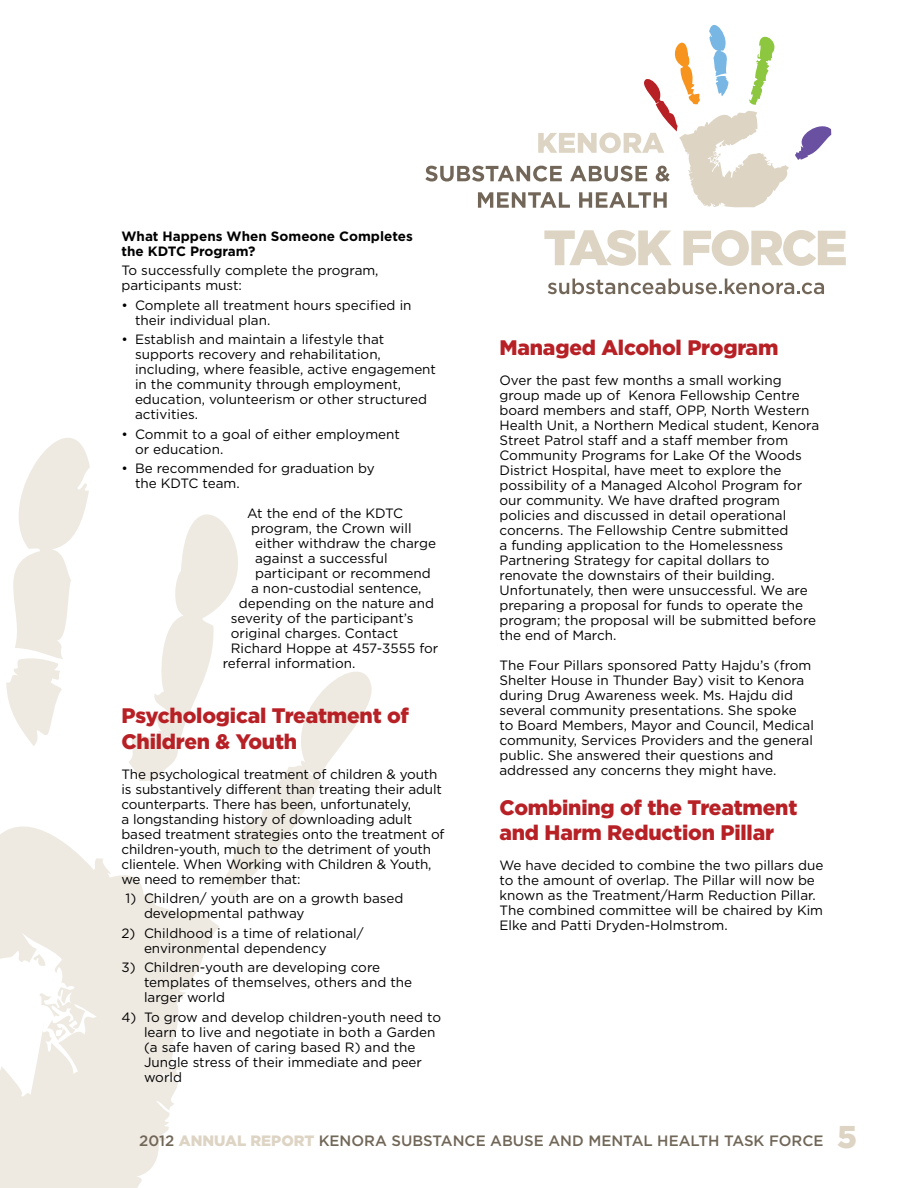
<style>
.page{position:relative;width:918px;height:1188px;background:#fff}
.page>*{position:absolute;margin:0;border:0;box-sizing:border-box;transform-origin:0 0}
.t1{font:900 21px/25.2px "Gotham HTF";letter-spacing:-.01em;color:#b72126}
.t2{font:500 15px "Gotham HTF";color:#716758}
.t3{font:13.5px/15px "Gotham HTF";color:#000}
.t4{font:700 13.5px/15px "Gotham HTF";color:#000}
.s1{font-weight:900;color:#ddd4c4}
.s2{font-weight:900;font-size:31.5px;color:#ddd4c4}
</style>
<div class="page">
<svg style="left:0;top:826px;width:219px;height:362px;fill:#eee9e1"></svg>
<svg style="left:226px;top:671px;width:146px;height:227px"></svg>
<svg style="left:129px;top:514px;width:162px;height:267px"></svg>
<svg style="left:6px;top:438px;width:84px;height:308px"></svg>
<svg style="left:544px;top:230px;width:128px;height:36px"></svg>
<svg style="left:683px;top:230px;width:163px;height:36px"></svg>
<svg style="left:548px;top:279px;width:276px;height:15px"></svg>
<svg style="left:425px;top:25px;width:406px;height:183px"></svg>
<p class="t4" style="left:122px;top:228px;width:293px">What Happens When Someone Completes the KDTC Program?</p>
<p class="t3" style="left:122px;top:263px;width:259px">To successfully complete the program, participants must:</p>
<p class="t3" style="left:135px;top:297px;width:278px;text-indent:-14px">• Complete all treatment hours specified in their individual plan.</p>
<p class="t3" style="left:135px;top:332px;width:303px;text-indent:-14px">• Establish and maintain a lifestyle that supports recovery and rehabilitation, including, where feasible, active engagement in the community through employment, education, volunteerism or other structured activities.</p>
<p class="t3" style="left:135px;top:426px;width:267px;text-indent:-14px">• Commit to a goal of either employment or education.</p>
<p class="t3" style="left:135px;top:461px;width:241px;text-indent:-14px">• Be recommended for graduation by the KDTC team.</p>
<p class="t3" style="left:247px;top:506px;width:158px">At the end of the KDTC</p>
<p class="t3" style="left:251px;top:521px;width:162px">program, the Crown will</p>
<p class="t3" style="left:255px;top:536px;width:182px">either withdraw the charge</p>
<p class="t3" style="left:255px;top:551px;width:134px">against a successful</p>
<p class="t3" style="left:255px;top:566px;width:177px">participant or recommend</p>
<p class="t3" style="left:251px;top:581px;width:172px">a non-custodial sentence,</p>
<p class="t3" style="left:239px;top:596px;width:197px">depending on the nature and</p>
<p class="t3" style="left:231px;top:611px;width:184px">severity of the participant’s</p>
<p class="t3" style="left:231px;top:626px;width:169px">original charges. Contact</p>
<p class="t3" style="left:231px;top:641px;width:209px">Richard Hoppe at 457-3555 for</p>
<p class="t3" style="left:223px;top:656px;width:134px">referral information.</p>
<h1 class="t1" style="left:122px;top:703px;width:289px">Psychological Treatment of<br>Children &amp; Youth</h1>
<p class="t3" style="left:122px;top:766px;width:325px">The psychological treatment of children &amp; youth is substantively different than treating their adult counterparts. There has been, unfortunately,<br>a longstanding history of downloading adult based treatment strategies onto the treatment of children-youth, much to the detriment of youth clientele. When Working with Children &amp; Youth, we need to remember that:</p>
<p class="t3" style="left:144px;top:891px;width:261px;text-indent:-18px">1) Children/ youth are on a growth based developmental pathway</p>
<p class="t3" style="left:144px;top:925px;width:221px;text-indent:-23px">2) Childhood is a time of relational/ environmental dependency</p>
<p class="t3" style="left:144px;top:960px;width:270px;text-indent:-23px">3) Children-youth are developing core templates of themselves, others and the larger world</p>
<p class="t3" style="left:144px;top:1009px;width:299px;text-indent:-23px">4) To grow and develop children-youth need to learn to live and negotiate in both a Garden (a safe haven of caring based R) and the Jungle stress of their immediate and peer world</p>
<h1 class="t1" style="left:500px;top:334px;width:280px">Managed Alcohol Program</h1>
<p class="t3" style="left:500px;top:372px;width:321px">Over the past few months a small working group made up of Kenora Fellowship Centre board members and staff, OPP, North Western Health Unit, a Northern Medical student, Kenora Street Patrol staff and a staff member from Community Programs for Lake Of the Woods District Hospital, have meet to explore the possibility of a Managed Alcohol Program for our community. We have drafted program policies and discussed in detail operational concerns. The Fellowship Centre submitted<br>a funding application to the Homelessness Partnering Strategy for capital dollars to renovate the downstairs of their building.<br>Unfortunately, then were unsuccessful. We are preparing a proposal for funds to operate the program; the proposal will be submitted before the end of March.</p>
<p class="t3" style="left:500px;top:657px;width:316px">The Four Pillars sponsored Patty Hajdu’s (from Shelter House in Thunder Bay) visit to Kenora during Drug Awareness week. Ms. Hajdu did several community presentations. She spoke to Board Members, Mayor and Council, Medical community, Services Providers and the general public. She answered their questions and addressed any concerns they might have.</p>
<h1 class="t1" style="left:500px;top:794px;width:299px">Combining of the Treatment and Harm Reduction Pillar</h1>
<p class="t3" style="left:500px;top:858px;width:325px">We have decided to combine the two pillars due to the amount of overlap. The Pillar will now be known as the Treatment/Harm Reduction Pillar.<br>The combined committee will be chaired by Kim Elke and Patti Dryden-Holmstrom.</p>
<p class="t2" style="left:139px;top:1133px;width:719px">2012 <span class="s1">ANNUAL REPORT</span> KENORA SUBSTANCE ABUSE AND MENTAL HEALTH TASK FORCE <span class="s2">5</span></p>
</div>
